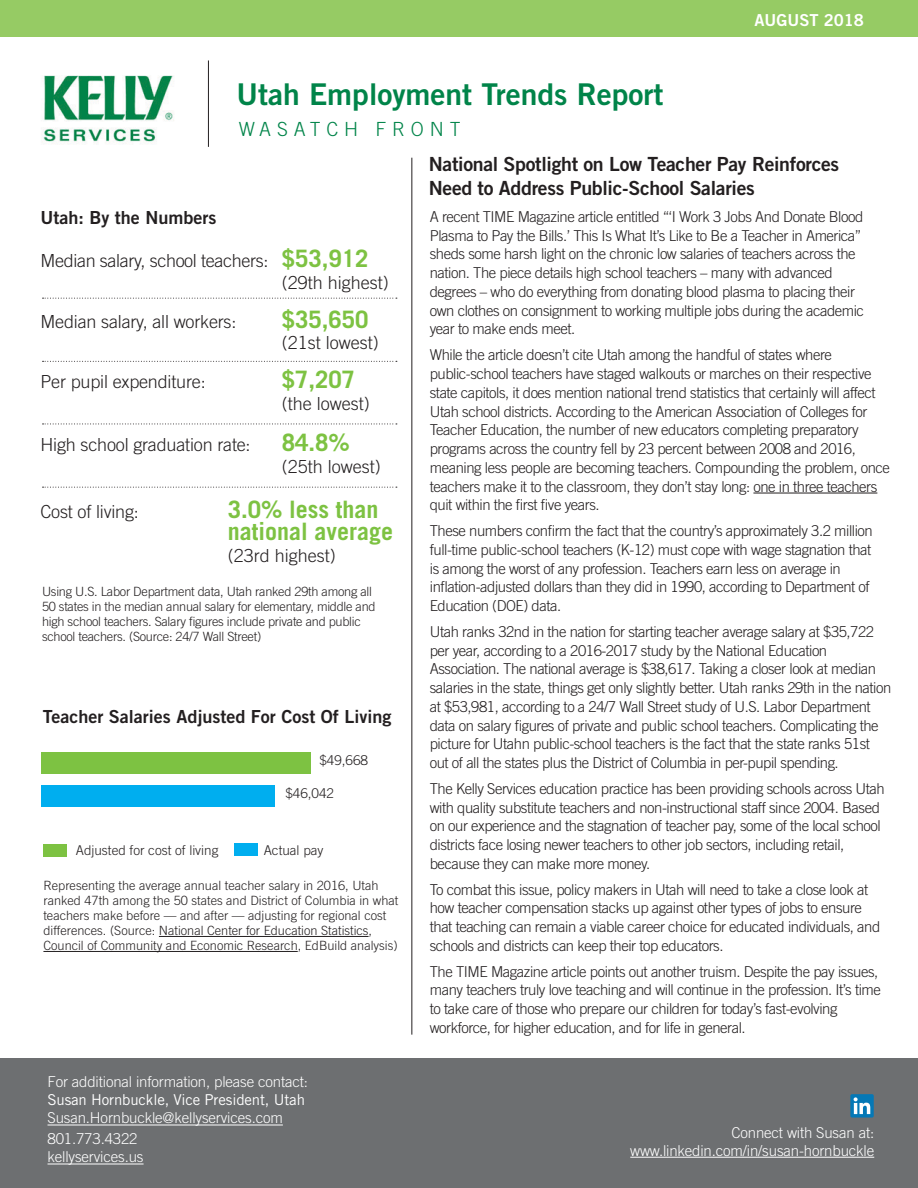
<style>
.page{position:relative;width:918px;height:1188px;background:#fff}
.page>*{position:absolute;margin:0;border:0;box-sizing:border-box;transform-origin:0 0}
.t1{font:30px "Trade Gothic Bold Two";color:#008449}
.t2{font:700 24px/22.5px "Trade Gothic";color:#7dc242}
.t3{font:19.5px/24px "Trade Gothic Bold Two";letter-spacing:-.015em;color:#231f20}
.t4{font:300 19.5px "Trade Gothic";letter-spacing:.3em;color:#008449}
.t5{font:300 18px "Trade Gothic";letter-spacing:-.01em;color:#231f20}
.t6{font:18px "Trade Gothic Bold Two";color:#231f20}
.t7{font:16.5px "Trade Gothic Bold Two";color:#fff}
.t8{font:300 15px/18.8px "Trade Gothic";letter-spacing:-.03em;color:#231f20}
.t9{font:300 15px/18px "Trade Gothic";letter-spacing:-.01em;color:#fff;text-align:right}
.t10{font:15px "Trade Gothic";letter-spacing:-.01em;color:#fff}
.t11{font:300 13.5px "Trade Gothic";color:#231f20}
.t12{font:300 12.75px/15px "Trade Gothic";color:#231f20}
.t13{font:300 12.75px/15.3px "Trade Gothic";letter-spacing:-.02em;color:#231f20}
</style>
<div class="page">
<img style="left:42px;top:75px;width:132px;height:69px">
<div style="left:0;top:0;width:918px;height:37px;background:#96cb64"></div>
<hr style="left:208px;top:60px;width:1px;height:87px;background:#231f20">
<hr style="left:411px;top:158px;width:1px;height:877px;background:#231f20">
<hr style="left:159px;top:936px;width:210px;height:1px;background:#231f20">
<hr style="left:43px;top:951px;width:255px;height:1px;background:#231f20">
<svg style="left:43px;top:298px;width:354px;height:1px"></svg>
<svg style="left:43px;top:361px;width:354px;height:1px"></svg>
<svg style="left:43px;top:424px;width:354px;height:1px"></svg>
<svg style="left:43px;top:487px;width:354px;height:1px"></svg>
<div style="left:41px;top:753px;width:270px;height:21px;background:#7dc242"></div>
<div style="left:41px;top:785px;width:234px;height:22px;background:#00aeef"></div>
<div style="left:234px;top:843px;width:24px;height:13px;background:#00aeef"></div>
<div style="left:43px;top:845px;width:24px;height:12px;background:#7dc242"></div>
<hr style="left:753px;top:493px;width:124px;height:1px;background:#231f20">
<div style="left:0;top:1058px;width:918px;height:130px;background:#6d6f71"></div>
<hr style="left:48px;top:1125px;width:235px;height:1px;background:#fff">
<hr style="left:48px;top:1164px;width:96px;height:1px;background:#fff">
<hr style="left:630px;top:1157px;width:244px;height:1px;background:#fff">
<div style="left:850px;top:1094px;width:24px;height:24px;background:#0578b6;border-radius:2px"></div>
<svg style="left:854px;top:1097px;width:16px;height:17px"></svg>
<p class="t1" style="left:237px;top:76px;width:428px">Utah Employment Trends Report</p>
<p class="t4" style="left:239px;top:118px;width:223px">WASATCH FRONT</p>
<p class="t7" style="left:754px;top:10px;width:111px">AUGUST 2018</p>
<p class="t6" style="left:40px;top:206px;width:177px">Utah: By the Numbers</p>
<p class="t2" style="left:282px;top:247px;width:88px">$53,912</p>
<p class="t5" style="left:282px;top:272px;width:109px">(29th highest)</p>
<p class="t2" style="left:282px;top:307px;width:88px">$35,650</p>
<p class="t5" style="left:282px;top:332px;width:99px">(21st lowest)</p>
<p class="t2" style="left:282px;top:368px;width:75px">$7,207</p>
<p class="t5" style="left:282px;top:393px;width:90px">(the lowest)</p>
<p class="t2" style="left:282px;top:431px;width:70px">84.8%</p>
<p class="t5" style="left:282px;top:456px;width:101px">(25th lowest)</p>
<p class="t2" style="left:228px;top:498px;width:167px">3.0% less than national average</p>
<p class="t5" style="left:228px;top:545px;width:110px">(23rd highest)</p>
<p class="t5" style="left:40px;top:250px;width:229px">Median salary, school teachers:</p>
<p class="t5" style="left:40px;top:310px;width:197px">Median salary, all workers:</p>
<p class="t5" style="left:40px;top:371px;width:167px">Per pupil expenditure:</p>
<p class="t5" style="left:40px;top:434px;width:212px">High school graduation rate:</p>
<p class="t5" style="left:40px;top:501px;width:100px">Cost of living:</p>
<p class="t13" style="left:42px;top:583px;width:335px">Using U.S. Labor Department data, Utah ranked 29th among all 50 states in the median annual salary for elementary, middle and high school teachers. Salary figures include private and public school teachers. (Source: 24/7 Wall Street)</p>
<p class="t6" style="left:43px;top:705px;width:350px">Teacher Salaries Adjusted For Cost Of Living</p>
<p class="t11" style="left:319px;top:753px;width:50px">$49,668</p>
<p class="t11" style="left:285px;top:785px;width:50px">$46,042</p>
<p class="t11" style="left:76px;top:842px;width:144px">Adjusted for cost of living</p>
<p class="t11" style="left:264px;top:842px;width:61px">Actual pay</p>
<p class="t12" style="left:43px;top:878px;width:356px">Representing the average annual teacher salary in 2016, Utah ranked 47th among the 50 states and District of Columbia in what teachers make before — and after — adjusting for regional cost differences. (Source: National Center for Education Statistics, Council of Community and Economic Research, EdBuild analysis)</p>
<p class="t9" style="left:48px;top:1073px;width:262px">For additional information, please contact:</p>
<p class="t10" style="left:48px;top:1091px;width:259px">Susan Hornbuckle, Vice President, Utah</p>
<p class="t9" style="left:48px;top:1109px;width:237px">Susan.Hornbuckle@kellyservices.com</p>
<p class="t9" style="left:48px;top:1130px;width:92px">801.773.4322</p>
<p class="t9" style="left:48px;top:1148px;width:98px">kellyservices.us</p>
<p class="t3" style="left:429px;top:152px;width:412px">National Spotlight on Low Teacher Pay Reinforces<br>Need to Address Public-School Salaries</p>
<p class="t8" style="left:430px;top:207px;width:436px">A recent TIME Magazine article entitled “‘I Work 3 Jobs And Donate Blood Plasma to Pay the Bills.’ This Is What It’s Like to Be a Teacher in America” sheds some harsh light on the chronic low salaries of teachers across the nation. The piece details high school teachers – many with advanced degrees – who do everything from donating blood plasma to placing their own clothes on consignment to working multiple jobs during the academic year to make ends meet.</p>
<p class="t8" style="left:430px;top:345px;width:462px">While the article doesn’t cite Utah among the handful of states where public-school teachers have staged walkouts or marches on their respective state capitols, it does mention national trend statistics that certainly will affect Utah school districts. According to the American Association of Colleges for Teacher Education, the number of new educators completing preparatory programs across the country fell by 23 percent between 2008 and 2016, meaning less people are becoming teachers. Compounding the problem, once teachers make it to the classroom, they don’t stay long: one in three teachers quit within the first five years.</p>
<p class="t8" style="left:430px;top:521px;width:445px">These numbers confirm the fact that the country’s approximately 3.2 million full-time public-school teachers (K-12) must cope with wage stagnation that is among the worst of any profession. Teachers earn less on average in inflation-adjusted dollars than they did in 1990, according to Department of Education (DOE) data.</p>
<p class="t8" style="left:430px;top:622px;width:463px">Utah ranks 32nd in the nation for starting teacher average salary at $35,722 per year, according to a 2016-2017 study by the National Education Association. The national average is $38,617. Taking a closer look at median salaries in the state, things get only slightly better. Utah ranks 29th in the nation at $53,981, according to a 24/7 Wall Street study of U.S. Labor Department data on salary figures of private and public school teachers. Complicating the picture for Utahn public-school teachers is the fact that the state ranks 51st out of all the states plus the District of Columbia in per-pupil spending.</p>
<p class="t8" style="left:430px;top:779px;width:457px">The Kelly Services education practice has been providing schools across Utah with quality substitute teachers and non-instructional staff since 2004. Based on our experience and the stagnation of teacher pay, some of the local school districts face losing newer teachers to other job sectors, including retail, because they can make more money.</p>
<p class="t8" style="left:430px;top:880px;width:452px">To combat this issue, policy makers in Utah will need to take a close look at how teacher compensation stacks up against other types of jobs to ensure that teaching can remain a viable career choice for educated individuals, and schools and districts can keep their top educators.</p>
<p class="t8" style="left:430px;top:962px;width:453px">The TIME Magazine article points out another truism. Despite the pay issues, many teachers truly love teaching and will continue in the profession. It’s time to take care of those who prepare our children for today’s fast-evolving workforce, for higher education, and for life in general.</p>
<p class="t9" style="left:630px;top:1123px;width:245px">Connect with Susan at: www.linkedin.com/in/susan-hornbuckle</p>
</div>
